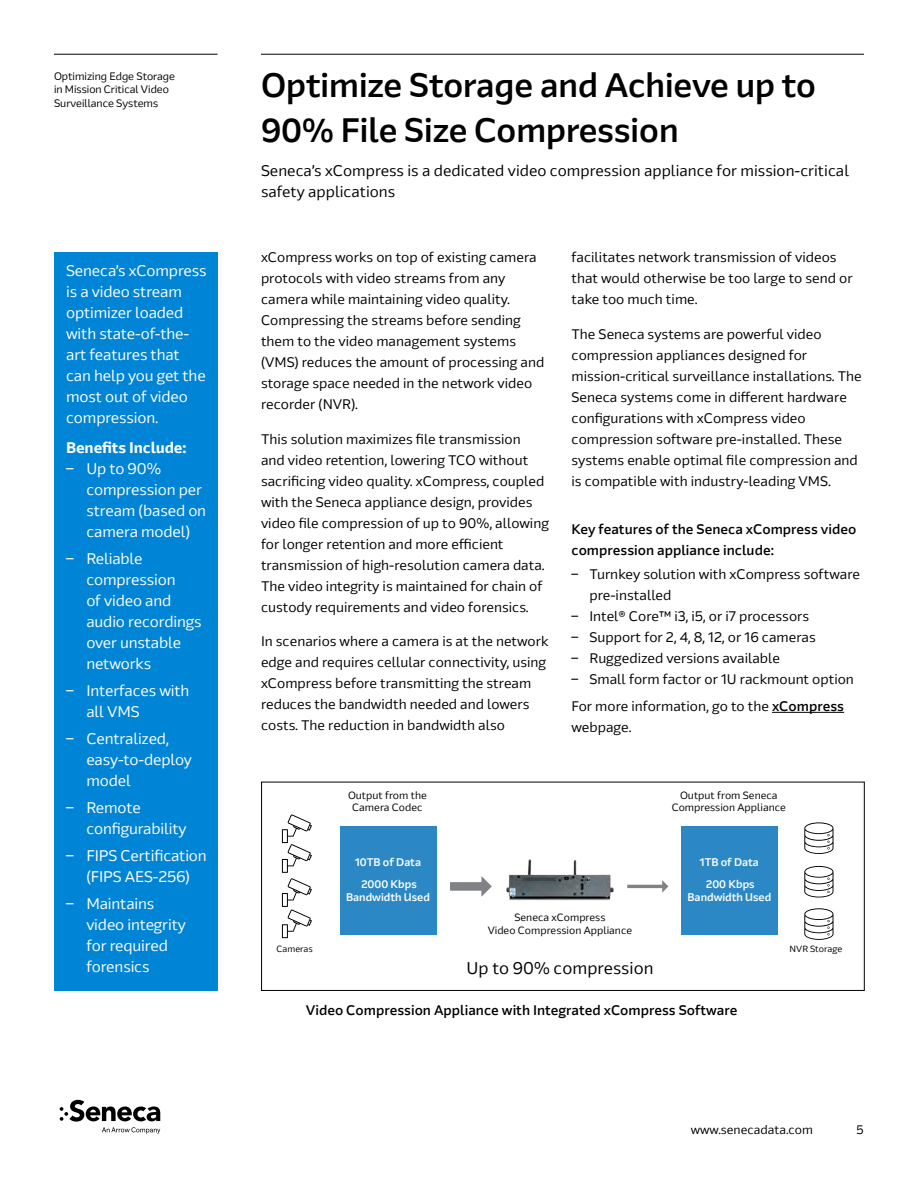
<style>
.page{position:relative;width:918px;height:1188px;background:#fff}
.page>*{position:absolute;margin:0;border:0;box-sizing:border-box;transform-origin:0 0}
.t1{font:500 33px/45px "Arrow Display";color:#000}
.t2{font:16.5px "Arrow Text";color:#000}
.t3{font:15px/21px "Arrow Text";letter-spacing:-.01em;color:#fff}
.t4{font:15px/21px "Arrow Text";color:#000}
.t5{font:700 15px "Arrow Text";letter-spacing:-.01em;color:#fff}
.t6{font:13.5px/21px "Arrow Text";color:#000}
.t7{font:500 13.5px/21px "Arrow Text";color:#000}
.t8{font:12px "Arrow Text";color:#000}
.t9{font:500 10.8px/21.6px "Arrow Display";color:#fff;text-align:center}
.t10{font:10.5px/13.5px "Arrow Display";color:#000}
.t11{font:10.2px/11.7px "Arrow Text";color:#000;text-align:center}
.t12{font:8.7px "Arrow Text";color:#000}
.s1{font-weight:500}
</style>
<div class="page">
<hr style="left:54px;top:54px;width:164px;height:1px;background:#000">
<hr style="left:261px;top:54px;width:603px;height:1px;background:#000">
<svg style="left:60px;top:1100px;width:100px;height:34px"></svg>
<hr style="left:772px;top:712px;width:72px;height:1px;background:#000">
<div style="left:54px;top:252px;width:164px;height:739px;background:#0084d5"></div>
<div style="left:450px;top:882px;width:33px;height:9px;background:#808285"></div>
<svg style="left:481px;top:876px;width:11px;height:21px"></svg>
<hr style="left:627px;top:885px;width:36px;height:3px;background:#808285">
<svg style="left:662px;top:880px;width:6px;height:13px"></svg>
<div style="left:340px;top:826px;width:97px;height:109px;background:#2c88c4"></div>
<div style="left:681px;top:826px;width:97px;height:109px;background:#2c88c4"></div>
<img style="left:506px;top:859px;width:108px;height:42px">
<svg style="left:282px;top:814px;width:30px;height:124px"></svg>
<svg style="left:804px;top:822px;width:29px;height:32px"></svg>
<svg style="left:804px;top:866px;width:29px;height:32px"></svg>
<svg style="left:804px;top:908px;width:29px;height:32px"></svg>
<div style="left:261px;top:782px;width:603px;height:209px;border:1px solid #000"></div>
<p class="t10" style="left:54px;top:69px;width:123px">Optimizing Edge Storage in Mission Critical Video<br>Surveillance Systems</p>
<p class="t3" style="left:66px;top:261px;width:142px">Seneca’s xCompress is a video stream optimizer loaded with state-of-the&shy;art features that can help you get the most out of video compression.</p>
<p class="t5" style="left:66px;top:438px;width:122px">Benefits Include:</p>
<p class="t3" style="left:86px;top:459px;width:121px;text-indent:-20px">p Up to 90% compression per stream (based on camera model)</p>
<p class="t3" style="left:86px;top:549px;width:117px;text-indent:-20px">p Reliable compression<br>of video and audio recordings over unstable networks</p>
<p class="t3" style="left:86px;top:681px;width:105px;text-indent:-20px">p Interfaces with all VMS</p>
<p class="t3" style="left:86px;top:729px;width:107px;text-indent:-20px">p Centralized, easy-to-deploy model</p>
<p class="t3" style="left:86px;top:798px;width:102px;text-indent:-20px">p Remote configurability</p>
<p class="t3" style="left:66px;top:846px;width:142px;text-align:center">p FIPS Certification (FIPS AES-256)</p>
<p class="t3" style="left:86px;top:894px;width:101px;text-indent:-20px">p Maintains video integrity for required forensics</p>
<h1 class="t1" style="left:261px;top:62px;width:556px">Optimize Storage and Achieve up to<br>90% File Size Compression</h1>
<p class="t4" style="left:261px;top:160px;width:590px">Seneca’s xCompress is a dedicated video compression appliance for mission-critical safety applications</p>
<p class="t6" style="left:261px;top:247px;width:285px">xCompress works on top of existing camera protocols with video streams from any camera while maintaining video quality.<br>Compressing the streams before sending them to the video management systems (VMS) reduces the amount of processing and storage space needed in the network video recorder (NVR).</p>
<p class="t6" style="left:261px;top:428px;width:290px">This solution maximizes file transmission<br>and video retention, lowering TCO without sacrificing video quality. xCompress, coupled with the Seneca appliance design, provides video file compression of up to 90%, allowing for longer retention and more efficient transmission of high-resolution camera data.<br>The video integrity is maintained for chain of custody requirements and video forensics.</p>
<p class="t6" style="left:261px;top:631px;width:289px">In scenarios where a camera is at the network edge and requires cellular connectivity, using xCompress before transmitting the stream reduces the bandwidth needed and lowers costs. The reduction in bandwidth also</p>
<p class="t11" style="left:348px;top:789px;width:80px">Output from the<br>Camera Codec</p>
<p class="t9" style="left:355px;top:852px;width:68px">10TB of Data<br>2000 Kbps</p>
<p class="t9" style="left:346px;top:887px;width:85px">Bandwidth Used</p>
<p class="t6" style="left:572px;top:247px;width:283px">facilitates network transmission of videos that would otherwise be too large to send or take too much time.</p>
<p class="t6" style="left:572px;top:323px;width:292px">The Seneca systems are powerful video compression appliances designed for mission-critical surveillance installations. The Seneca systems come in different hardware configurations with xCompress video compression software pre-installed. These systems enable optimal file compression and is compatible with industry-leading VMS.</p>
<p class="t7" style="left:572px;top:519px;width:286px">Key features of the Seneca xCompress video compression appliance include:</p>
<p class="t6" style="left:572px;top:564px;width:290px">p Turnkey solution with xCompress software</p>
<p class="t6" style="left:589px;top:585px;width:83px">pre-installed</p>
<p class="t6" style="left:572px;top:606px;width:239px">p Intel® Core™ i3, i5, or i7 processors</p>
<p class="t6" style="left:572px;top:627px;width:246px">p Support for 2, 4, 8, 12, or 16 cameras</p>
<p class="t6" style="left:572px;top:648px;width:210px">p Ruggedized versions available</p>
<p class="t6" style="left:572px;top:669px;width:284px">p Small form factor or 1U rackmount option</p>
<p class="t6" style="left:572px;top:696px;width:274px">For more information, go to the <span class="s1">xCompress </span>webpage.</p>
<p class="t11" style="left:672px;top:789px;width:116px">Output from Seneca<br>Compression Appliance</p>
<p class="t9" style="left:700px;top:852px;width:61px">1TB of Data<br>200 Kbps</p>
<p class="t9" style="left:687px;top:887px;width:85px">Bandwidth Used</p>
<p class="t11" style="left:488px;top:911px;width:146px;line-height:13.2px">Seneca xCompress<br>Video Compression Appliance</p>
<p class="t12" style="left:276px;top:943px;width:38px">Cameras</p>
<p class="t12" style="left:790px;top:943px;width:54px">NVR Storage</p>
<p class="t2" style="left:466px;top:958px;width:189px">Up to 90% compression</p>
<p class="t7" style="left:306px;top:999px;width:433px">Video Compression Appliance with Integrated xCompress Software</p>
<p class="t8" style="left:691px;top:1122px;width:124px">www.senecadata.com</p>
<p class="t8" style="left:856px;top:1122px;width:9px">5</p>
</div>
